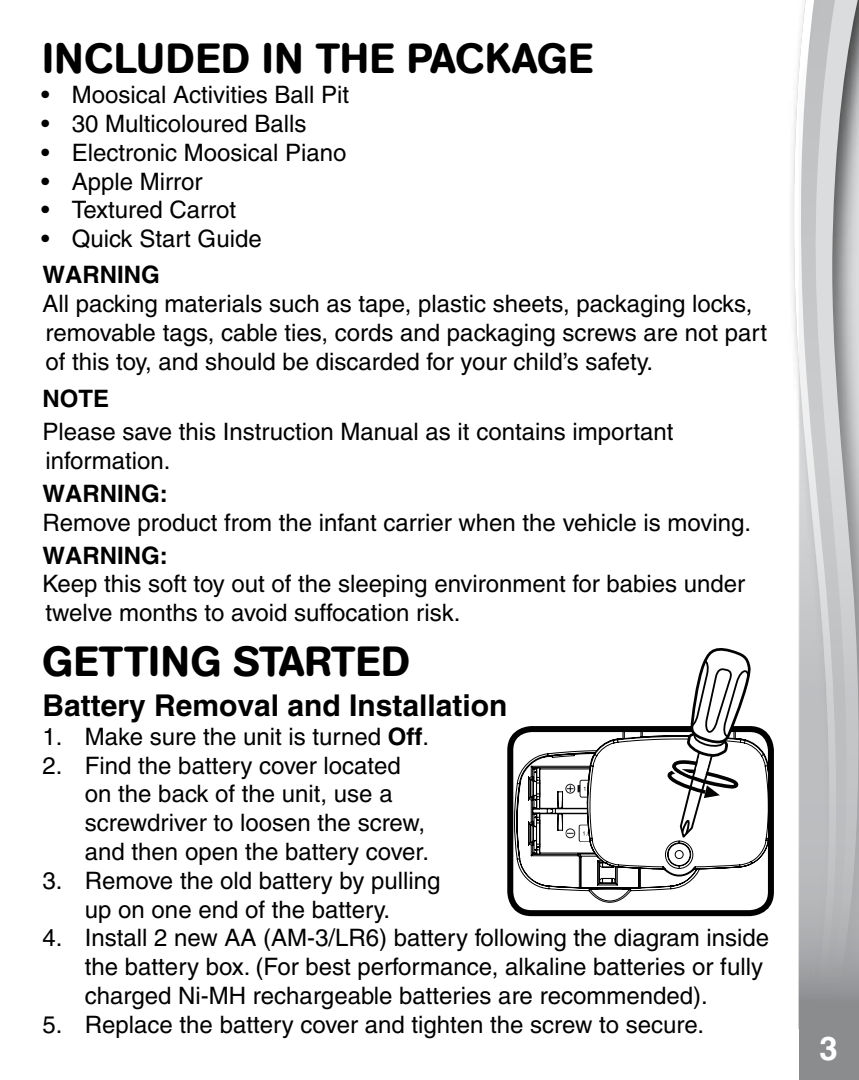
<style>
.page{position:relative;width:859px;height:1080px;background:#fff}
.page>*{position:absolute;margin:0;border:0;box-sizing:border-box;transform-origin:0 0}
.t1{font:500 42px "AG Book Rounded";letter-spacing:.02em;color:#000}
.t2{font:700 33px "Helvetica";color:#fff}
.t3{font:700 30px "Helvetica";color:#000}
.t4{font:500 24px/28.8px "Helvetica";color:#000}
.t5{font:700 24px "Helvetica";color:#000}
.s1{font-weight:700}
</style>
<div class="page">
<svg style="left:793px;top:55px;width:6px;height:974px"></svg>
<svg style="left:799px;top:0;width:60px;height:1080px;background:#bdbec0"></svg>
<div style="left:507px;top:726px;width:267px;height:190px;border:6px solid #000;border-radius:21px"></div>
<svg style="left:514px;top:648px;width:258px;height:255px"></svg>
<h1 class="t1" style="left:42px;top:34px;width:552px">INCLUDED IN THE PACKAGE</h1>
<p class="t4" style="left:41px;top:80px;width:310px">• Moosical Activities Ball Pit</p>
<p class="t4" style="left:41px;top:109px;width:267px">• 30 Multicoloured Balls</p>
<p class="t4" style="left:41px;top:138px;width:307px">• Electronic Moosical Piano</p>
<p class="t4" style="left:41px;top:167px;width:163px">• Apple Mirror</p>
<p class="t4" style="left:41px;top:195px;width:197px">• Textured Carrot</p>
<p class="t4" style="left:41px;top:224px;width:222px">• Quick Start Guide</p>
<p class="t5" style="left:42px;top:260px;width:119px">WARNING</p>
<p class="t4" style="left:42px;top:289px;width:726px">All packing materials such as tape, plastic sheets, packaging locks, removable tags, cable ties, cords and packaging screws are not part of this toy, and should be discarded for your child’s safety.</p>
<p class="t5" style="left:42px;top:384px;width:68px">NOTE</p>
<p class="t4" style="left:42px;top:417px;width:632px">Please save this Instruction Manual as it contains important information.</p>
<p class="t5" style="left:42px;top:479px;width:127px">WARNING:</p>
<p class="t4" style="left:42px;top:508px;width:710px">Remove product from the infant carrier when the vehicle is moving.</p>
<p class="t5" style="left:42px;top:541px;width:127px">WARNING:</p>
<p class="t4" style="left:42px;top:570px;width:704px">Keep this soft toy out of the sleeping environment for babies under twelve months to avoid suffocation risk.</p>
<h1 class="t1" style="left:42px;top:637px;width:369px">GETTING STARTED</h1>
<p class="t3" style="left:42px;top:687px;width:467px">Battery Removal and Installation</p>
<p class="t4" style="left:42px;top:722px;width:388px">1. Make sure the unit is turned <span class="s1">Off</span>.</p>
<p class="t4" style="left:85px;top:751px;width:346px;text-indent:-43px">2. Find the battery cover located on the back of the unit, use a screwdriver to loosen the screw, and then open the battery cover.</p>
<p class="t4" style="left:42px;top:866px;width:399px;text-align:center">3. Remove the old battery by pulling up on one end of the battery.</p>
<p class="t4" style="left:85px;top:923px;width:686px;text-indent:-43px">4. Install 2 new AA (AM-3/LR6) battery following the diagram inside the battery box. (For best performance, alkaline batteries or fully charged Ni-MH rechargeable batteries are recommended).</p>
<p class="t4" style="left:42px;top:1010px;width:663px">5. Replace the battery cover and tighten the screw to secure.</p>
<h2 class="t2" style="left:820px;top:1025px;width:25px">3 <sup>3</sup>3</h2>
</div>
